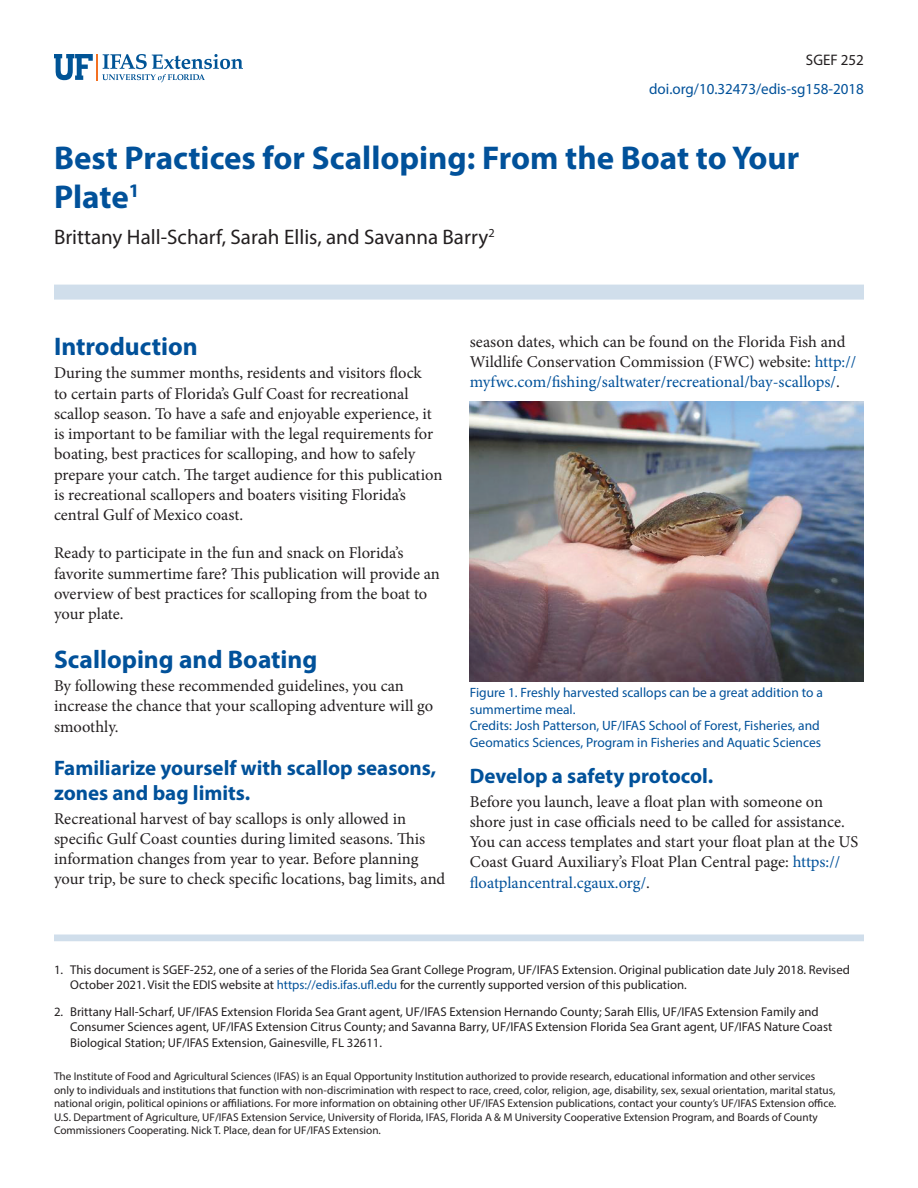
<style>
.page{position:relative;width:918px;height:1188px;background:#fff}
.page>*{position:absolute;margin:0;border:0;box-sizing:border-box;transform-origin:0 0}
.TitleRegular{font:700 33px/39.6px "Myriad Pro";color:#01519a}
.SectionHeading0{font:700 25.5px "Myriad Pro";color:#01519a}
.SectionHeading1{font:700 21px/25.2px "Myriad Pro";color:#01519a}
.Author{font:21px "Myriad Pro";color:#231f20}
.Paragraph{font:16.5px/20.2px "Minion Pro";color:#231f20}
.PubNumber{font:15.3px "Myriad Pro";color:#01519a}
.PubNumber-2{font:15.3px "Myriad Pro";color:#231f20}
.t1{font:13.5px/16.5px "Myriad Pro";color:#01519a}
.t2{font:12.75px/15.3px "Myriad Pro";color:#231f20}
.Disclaimer{font:11.25px/13.5px "Myriad Pro";color:#231f20}
.s1{color:#01519a}
</style>
<div class="page">
<svg style="left:54px;top:54px;width:189px;height:28px"></svg>
<div style="left:54px;top:285px;width:810px;height:15px;background:#d0deeb"></div>
<div style="left:54px;top:935px;width:810px;height:6px;background:#d0deeb"></div>
<img style="left:470px;top:401px;width:394px;height:281px">
<p class="PubNumber-2" style="left:806px;top:51px;width:60px">SGEF 252</p>
<p class="PubNumber" style="left:649px;top:79px;width:216px">doi.org/10.32473/edis-sg158-2018</p>
<p class="TitleRegular" style="left:54px;top:137px;width:747px">Best Practices for Scalloping: From the Boat to Your<br>Plate<sup>1</sup></p>
<p class="Author" style="left:54px;top:224px;width:442px">Brittany Hall-Scharf, Sarah Ellis, and Savanna Barry<sup>2</sup></p>
<p class="SectionHeading0" style="left:54px;top:330px;width:145px">Introduction</p>
<p class="Paragraph" style="left:54px;top:363px;width:390px">During the summer months, residents and visitors flock<br>to certain parts of Florida’s Gulf Coast for recreational scallop season. To have a safe and enjoyable experience, it is important to be familiar with the legal requirements for boating, best practices for scalloping, and how to safely prepare your catch. The target audience for this publication is recreational scallopers and boaters visiting Florida’s central Gulf of Mexico coast.</p>
<p class="Paragraph" style="left:54px;top:543px;width:387px">Ready to participate in the fun and snack on Florida’s favorite summertime fare? This publication will provide an overview of best practices for scalloping from the boat to your plate.</p>
<p class="SectionHeading0" style="left:54px;top:642px;width:265px">Scalloping and Boating</p>
<p class="Paragraph" style="left:54px;top:676px;width:381px">By following these recommended guidelines, you can increase the chance that your scalloping adventure will go smoothly.</p>
<p class="SectionHeading1" style="left:54px;top:754px;width:384px">Familiarize yourself with scallop seasons, zones and bag limits.</p>
<p class="Paragraph" style="left:54px;top:808px;width:393px">Recreational harvest of bay scallops is only allowed in specific Gulf Coast counties during limited seasons. This information changes from year to year. Before planning your trip, be sure to check specific locations, bag limits, and</p>
<p class="Paragraph" style="left:470px;top:331px;width:388px">season dates, which can be found on the Florida Fish and<br>Wildlife Conservation Commission (FWC) website: <span class="s1">http:// myfwc.com/fishing/saltwater/recreational/bay-scallops/</span>.</p>
<p class="t1" style="left:470px;top:684px;width:355px">Figure 1. Freshly harvested scallops can be a great addition to a summertime meal.<br>Credits: Josh Patterson, UF/IFAS School of Forest, Fisheries, and Geomatics Sciences, Program in Fisheries and Aquatic Sciences</p>
<p class="SectionHeading1" style="left:470px;top:763px;width:245px">Develop a safety protocol.</p>
<p class="Paragraph" style="left:470px;top:791px;width:390px">Before you launch, leave a float plan with someone on shore just in case officials need to be called for assistance.<br>You can access templates and start your float plan at the US Coast Guard Auxiliary’s Float Plan Central page: <span class="s1">https:// floatplancentral.cgaux.org/</span>.</p>
<p class="t2" style="left:70px;top:961px;width:781px;text-indent:-16px">1. This document is SGEF-252, one of a series of the Florida Sea Grant College Program, UF/IFAS Extension. Original publication date July 2018. Revised<br>October 2021. Visit the EDIS website at <span class="s1">https://edis.ifas.ufl.edu</span> for the currently supported version of this publication.</p>
<p class="t2" style="left:70px;top:1004px;width:764px;text-indent:-16px">2. Brittany Hall-Scharf, UF/IFAS Extension Florida Sea Grant agent, UF/IFAS Extension Hernando County; Sarah Ellis, UF/IFAS Extension Family and<br>Consumer Sciences agent, UF/IFAS Extension Citrus County; and Savanna Barry, UF/IFAS Extension Florida Sea Grant agent, UF/IFAS Nature Coast<br>Biological Station; UF/IFAS Extension, Gainesville, FL 32611.</p>
<p class="Disclaimer" style="left:54px;top:1069px;width:784px">The Institute of Food and Agricultural Sciences (IFAS) is an Equal Opportunity Institution authorized to provide research, educational information and other services only to individuals and institutions that function with non-discrimination with respect to race, creed, color, religion, age, disability, sex, sexual orientation, marital status, national origin, political opinions or affiliations. For more information on obtaining other UF/IFAS Extension publications, contact your county’s UF/IFAS Extension office.<br>U.S. Department of Agriculture, UF/IFAS Extension Service, University of Florida, IFAS, Florida A &amp; M University Cooperative Extension Program, and Boards of County Commissioners Cooperating. Nick T. Place, dean for UF/IFAS Extension.</p>
</div>
